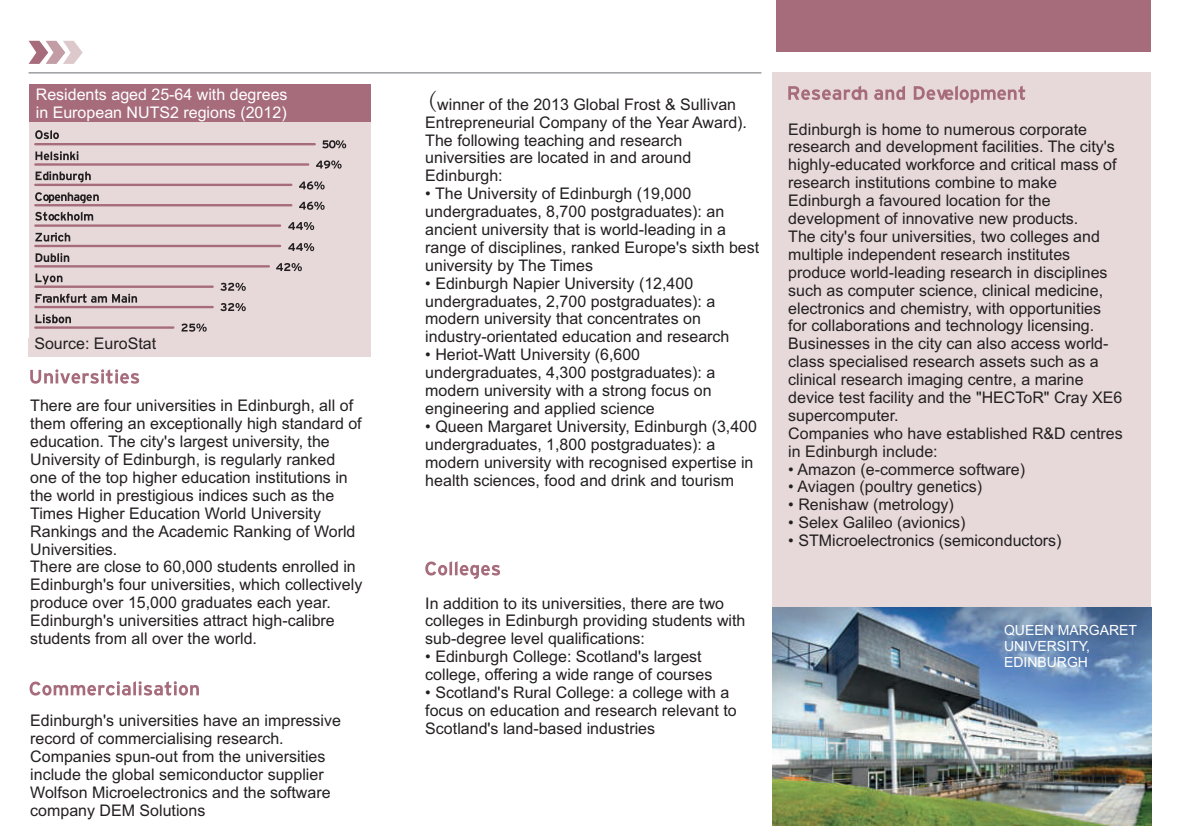
<style>
.page{position:relative;width:1191px;height:840px;background:#fff}
.page>*{position:absolute;margin:0;border:0;box-sizing:border-box;transform-origin:0 0}
.t1{font:16px/17.8px "Arial";color:#231f20}
.t2{font:16px/17.8px "Arial";color:#fff}
.t3{font:14px/15.6px "Arial";color:#fff}
.s1{font-family:"Sim Sun";font-size:24px}
</style>
<div class="page">
<div style="left:773px;top:72px;width:378px;height:752px;background:#e7d9da"></div>
<div style="left:777px;top:0;width:374px;height:52px;background:#a66c7c"></div>
<svg style="left:29px;top:41px;width:54px;height:23px"></svg>
<hr style="left:29px;top:72px;width:732px;height:1px;background:#6c6d70">
<svg style="left:30px;top:369px;width:109px;height:14px"></svg>
<svg style="left:30px;top:681px;width:169px;height:14px"></svg>
<svg style="left:425px;top:561px;width:75px;height:17px"></svg>
<svg style="left:788px;top:86px;width:79px;height:14px"></svg>
<svg style="left:874px;top:86px;width:151px;height:17px"></svg>
<img style="left:772px;top:607px;width:379px;height:217px">
<div style="left:29px;top:84px;width:341px;height:38px;background:#a66c7c"></div>
<div style="left:29px;top:122px;width:341px;height:234px;background:#e7d9da"></div>
<svg style="left:35px;top:130px;width:24px;height:9px"></svg>
<svg style="left:322px;top:140px;width:24px;height:8px"></svg>
<svg style="left:316px;top:160px;width:25px;height:8px"></svg>
<svg style="left:299px;top:181px;width:26px;height:8px"></svg>
<svg style="left:299px;top:201px;width:26px;height:9px"></svg>
<svg style="left:288px;top:222px;width:26px;height:8px"></svg>
<svg style="left:288px;top:243px;width:26px;height:8px"></svg>
<svg style="left:276px;top:263px;width:26px;height:8px"></svg>
<svg style="left:220px;top:282px;width:26px;height:9px"></svg>
<svg style="left:35px;top:151px;width:43px;height:9px"></svg>
<svg style="left:36px;top:171px;width:55px;height:11px"></svg>
<svg style="left:35px;top:192px;width:64px;height:11px"></svg>
<svg style="left:35px;top:211px;width:58px;height:9px"></svg>
<svg style="left:35px;top:232px;width:35px;height:9px"></svg>
<svg style="left:36px;top:273px;width:26px;height:11px"></svg>
<svg style="left:36px;top:253px;width:33px;height:9px"></svg>
<svg style="left:36px;top:293px;width:101px;height:9px"></svg>
<hr style="left:35px;top:143px;width:280px;height:2px;background:#a66c7c">
<hr style="left:35px;top:163px;width:273px;height:2px;background:#a66c7c">
<hr style="left:35px;top:183px;width:256px;height:3px;background:#a66c7c">
<hr style="left:35px;top:204px;width:256px;height:2px;background:#a66c7c">
<hr style="left:35px;top:224px;width:245px;height:3px;background:#a66c7c">
<hr style="left:35px;top:245px;width:245px;height:2px;background:#a66c7c">
<hr style="left:35px;top:265px;width:234px;height:2px;background:#a66c7c">
<hr style="left:35px;top:306px;width:178px;height:2px;background:#a66c7c">
<hr style="left:35px;top:326px;width:138px;height:2px;background:#a66c7c">
<hr style="left:35px;top:285px;width:178px;height:3px;background:#a66c7c">
<svg style="left:220px;top:303px;width:26px;height:8px"></svg>
<svg style="left:36px;top:314px;width:171px;height:18px"></svg>
<p class="t2" style="left:36px;top:87px;width:253px">Residents aged 25-64 with degrees in European NUTS2 regions (2012)</p>
<p class="t1" style="left:34px;top:336px;width:123px">Source: EuroStat</p>
<p class="t1" style="left:30px;top:398px;width:334px">There are four universities in Edinburgh, all of them offering an exceptionally high standard of education. The city's largest university, the University of Edinburgh, is regularly ranked one of the top higher education institutions in the world in prestigious indices such as the Times Higher Education World University Rankings and the Academic Ranking of World Universities.<br>There are close to 60,000 students enrolled in Edinburgh's four universities, which collectively produce over 15,000 graduates each year.<br>Edinburgh's universities attract high-calibre students from all over the world.</p>
<p class="t1" style="left:30px;top:712px;width:312px">Edinburgh's universities have an impressive record of commercialising research.<br>Companies spun-out from the universities include the global semiconductor supplier Wolfson Microelectronics and the software company DEM Solutions</p>
<p class="t1" style="left:425px;top:97px;width:323px"><span class="s1">(</span>winner of the 2013 Global Frost &amp; Sullivan Entrepreneurial Company of the Year Award).<br>The following teaching and research universities are located in and around Edinburgh:</p>
<p class="t1" style="left:425px;top:186px;width:335px">• The University of Edinburgh (19,000 undergraduates, 8,700 postgraduates): an ancient university that is world-leading in a range of disciplines, ranked Europe's sixth best university by The Times</p>
<p class="t1" style="left:425px;top:275px;width:306px">• Edinburgh Napier University (12,400 undergraduates, 2,700 postgraduates): a modern university that concentrates on industry-orientated education and research</p>
<p class="t1" style="left:425px;top:347px;width:291px">• Heriot-Watt University (6,600 undergraduates, 4,300 postgraduates): a modern university with a strong focus on engineering and applied science</p>
<p class="t1" style="left:425px;top:418px;width:333px">• Queen Margaret University, Edinburgh (3,400 undergraduates, 1,800 postgraduates): a modern university with recognised expertise in health sciences, food and drink and tourism</p>
<p class="t1" style="left:425px;top:595px;width:322px">In addition to its universities, there are two colleges in Edinburgh providing students with sub-degree level qualifications:</p>
<p class="t1" style="left:425px;top:648px;width:288px">• Edinburgh College: Scotland's largest college, offering a wide range of courses</p>
<p class="t1" style="left:425px;top:684px;width:313px">• Scotland's Rural College: a college with a focus on education and research relevant to<br>Scotland's land-based industries</p>
<p class="t1" style="left:788px;top:121px;width:336px">Edinburgh is home to numerous corporate research and development facilities. The city's highly-educated workforce and critical mass of research institutions combine to make Edinburgh a favoured location for the development of innovative new products.<br>The city's four universities, two colleges and multiple independent research institutes produce world-leading research in disciplines such as computer science, clinical medicine, electronics and chemistry, with opportunities for collaborations and technology licensing.<br>Businesses in the city can also access world&shy;class specialised research assets such as a clinical research imaging centre, a marine device test facility and the "HECToR" Cray XE6 supercomputer.<br>Companies who have established R&amp;D centres in Edinburgh include:</p>
<p class="t1" style="left:788px;top:461px;width:238px">• Amazon (e-commerce software)</p>
<p class="t1" style="left:788px;top:479px;width:195px">• Aviagen (poultry genetics)</p>
<p class="t1" style="left:788px;top:497px;width:167px">• Renishaw (metrology)</p>
<p class="t1" style="left:788px;top:515px;width:179px">• Selex Galileo (avionics)</p>
<p class="t1" style="left:788px;top:532px;width:275px">• STMicroelectronics (semiconductors)</p>
<p class="t3" style="left:1004px;top:623px;width:135px">QUEEN MARGARET<br>UNIVERSITY,<br>EDINBURGH</p>
</div>
